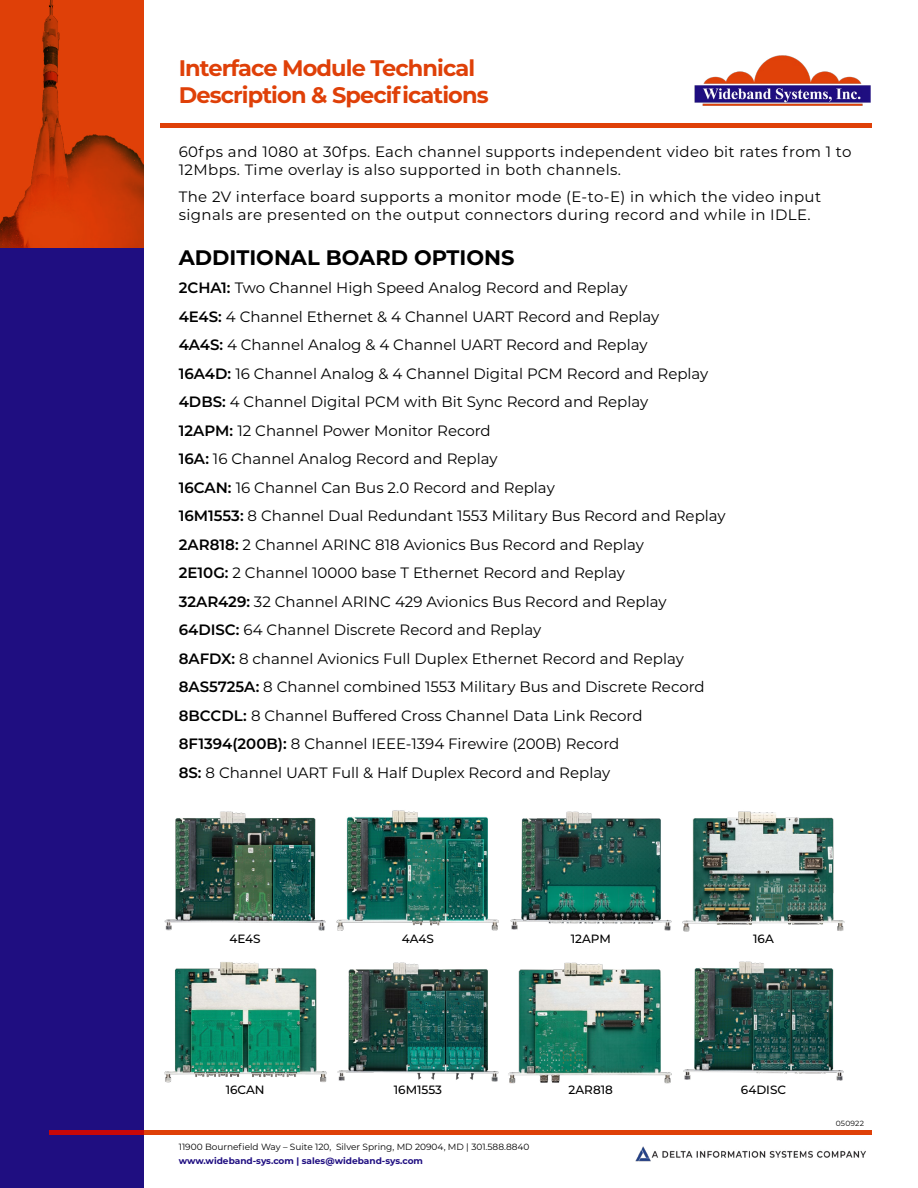
<style>
.page{position:relative;width:918px;height:1188px;background:#fff}
.page>*{position:absolute;margin:0;border:0;box-sizing:border-box;transform-origin:0 0}
.t1{font:700 22.5px/27px "Montserrat";letter-spacing:-.04em;color:#df4008}
.t2{font:700 21px "Montserrat";color:#000}
.t3{font:15px/28.5px "Montserrat";color:#000}
.t4{font:15px/18px "Montserrat";letter-spacing:.025em;color:#000}
.t5{font:500 12px "Montserrat";color:#000}
.t6{font:9px "Montserrat";color:#000}
.t7{font:700 9px "Montserrat";color:#1f0e81}
.t8{font:7.5px "Montserrat";letter-spacing:.025em;color:#000}
.s1{font-weight:600}
</style>
<div class="page">
<hr style="left:50px;top:1131px;width:822px;height:4px;background:#df4008">
<div style="left:160px;top:123px;width:712px;height:5px;background:#df4008"></div>
<img style="left:694px;top:55px;width:176px;height:51px">
<div style="left:0;top:248px;width:144px;height:940px;background:#1f0e81"></div>
<svg style="left:0;top:0;width:144px;height:248px;fill:#df4008"></svg>
<img style="left:635px;top:1146px;width:231px;height:16px">
<img style="left:164px;top:810px;width:681px;height:122px">
<img style="left:164px;top:961px;width:680px;height:123px">
<h1 class="t1" style="left:179px;top:53px;width:311px">Interface Module Technical<br>Description &amp; Specifications</h1>
<p class="t4" style="left:179px;top:142px;width:674px">60fps and 1080 at 30fps. Each channel supports independent video bit rates from 1 to<br>12Mbps. Time overlay is also supported in both channels.</p>
<p class="t4" style="left:179px;top:187px;width:644px">The 2V interface board supports a monitor mode (E-to-E) in which the video input signals are presented on the output connectors during record and while in IDLE.</p>
<h2 class="t2" style="left:179px;top:242px;width:337px">ADDITIONAL BOARD OPTIONS</h2>
<p class="t3" style="left:179px;top:273px;width:548px"><span class="s1">2CHA1:</span> Two Channel High Speed Analog Record and Replay<br><span class="s1">4E4S:</span> 4 Channel Ethernet &amp; 4 Channel UART Record and Replay<br><span class="s1">4A4S:</span> 4 Channel Analog &amp; 4 Channel UART Record and Replay<br><span class="s1">16A4D:</span> 16 Channel Analog &amp; 4 Channel Digital PCM Record and Replay <span class="s1">4DBS:</span> 4 Channel Digital PCM with Bit Sync Record and Replay<br><span class="s1">12APM:</span> 12 Channel Power Monitor Record<br><span class="s1">16A:</span> 16 Channel Analog Record and Replay<br><span class="s1">16CAN:</span> 16 Channel Can Bus 2.0 Record and Replay<br><span class="s1">16M1553:</span> 8 Channel Dual Redundant 1553 Military Bus Record and Replay <span class="s1">2AR818:</span> 2 Channel ARINC 818 Avionics Bus Record and Replay<br><span class="s1">2E10G:</span> 2 Channel 10000 base T Ethernet Record and Replay<br><span class="s1">32AR429:</span> 32 Channel ARINC 429 Avionics Bus Record and Replay <span class="s1">64DISC:</span> 64 Channel Discrete Record and Replay<br><span class="s1">8AFDX:</span> 8 channel Avionics Full Duplex Ethernet Record and Replay <span class="s1">8AS5725A:</span> 8 Channel combined 1553 Military Bus and Discrete Record <span class="s1">8BCCDL:</span> 8 Channel Buffered Cross Channel Data Link Record <span class="s1">8F1394(200B):</span> 8 Channel IEEE-1394 Firewire (200B) Record<br><span class="s1">8S:</span> 8 Channel UART Full &amp; Half Duplex Record and Replay</p>
<p class="t5" style="left:230px;top:930px;width:33px">4E4S</p>
<p class="t5" style="left:402px;top:930px;width:34px">4A4S</p>
<p class="t5" style="left:571px;top:930px;width:42px">12APM</p>
<p class="t5" style="left:753px;top:930px;width:22px">16A</p>
<p class="t5" style="left:226px;top:1081px;width:40px">16CAN</p>
<p class="t5" style="left:394px;top:1081px;width:50px">16M1553</p>
<p class="t5" style="left:569px;top:1081px;width:46px">2AR818</p>
<p class="t5" style="left:741px;top:1081px;width:47px">64DISC</p>
<p class="t8" style="left:836px;top:1118px;width:30px">050922</p>
<p class="t6" style="left:179px;top:1141px;width:352px">11900 Bournefield Way – Suite 120, Silver Spring, MD 20904, MD | 301.588.8840</p>
<p class="t7" style="left:179px;top:1154px;width:246px">www.wideband-sys.com | sales@wideband-sys.com</p>
</div>
